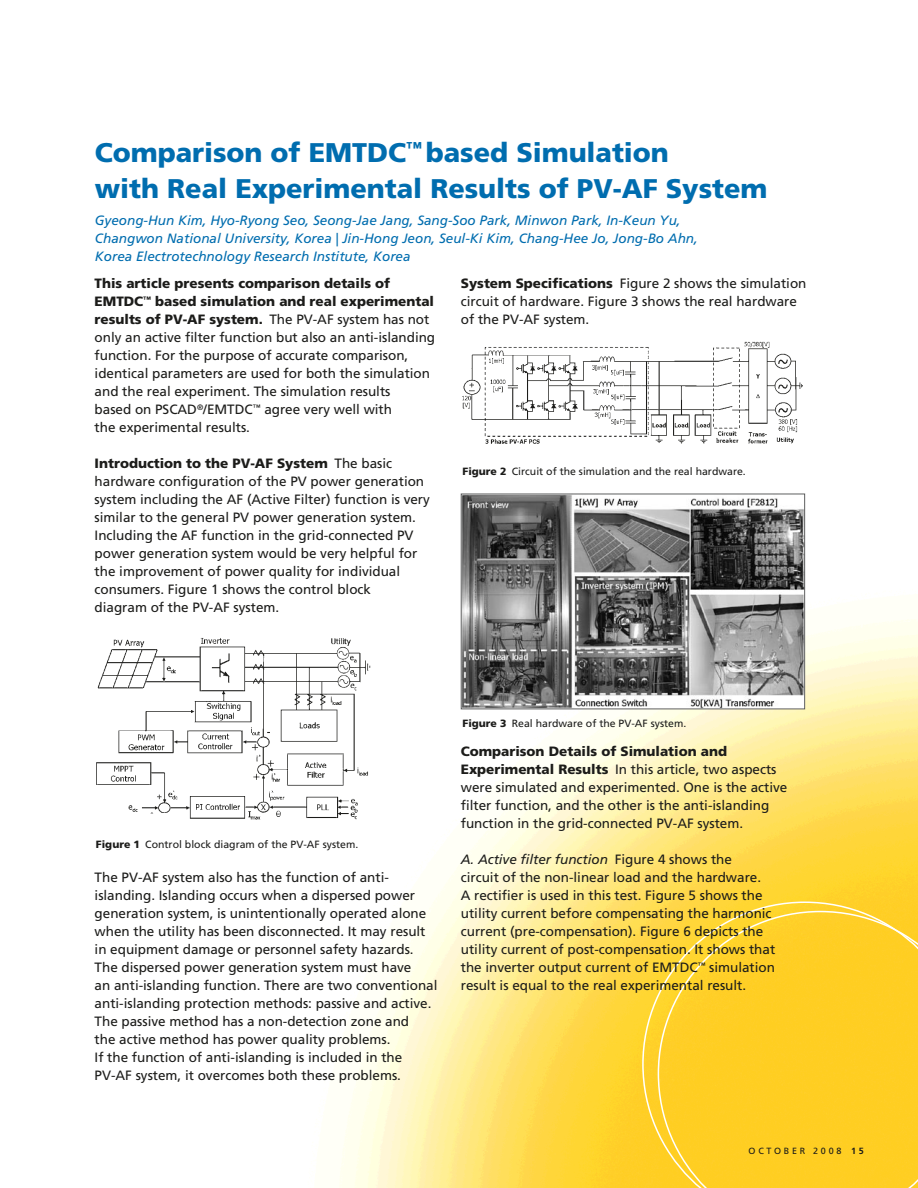
<style>
.page{position:relative;width:918px;height:1188px;background:#fff}
.page>*{position:absolute;margin:0;border:0;box-sizing:border-box;transform-origin:0 0}
.t1{font:900 27px/36px "Frutiger";color:#006daf}
.t2{font:13.5px/18px "Frutiger";color:#1c1c1a}
.t3{font:italic 13.5px/18px "Frutiger";color:#006daf}
.t4{font:10.5px "Frutiger";color:#1c1c1a}
.t5{font:9px "Frutiger";letter-spacing:.3em;color:#1c1c1a}
.s1{font-weight:900}
.s2{font-style:italic}
.s3{font-weight:700}
</style>
<div class="page">
<img style="left:339px;top:493px;width:579px;height:695px">
<svg style="left:642px;top:901px;width:276px;height:287px;background:#ffd53b"></svg>
<svg style="left:658px;top:911px;width:260px;height:277px;background:#ffcf28"></svg>
<img style="left:96px;top:634px;width:276px;height:188px">
<img style="left:462px;top:341px;width:341px;height:103px">
<img style="left:463px;top:496px;width:340px;height:211px">
<div style="left:461px;top:494px;width:344px;height:215px;border:1px solid #5e5f5f"></div>
<h1 class="t1" style="left:95px;top:134px;width:674px">Comparison of EMTDC<sup>™</sup> based Simulation<br>with Real Experimental Results of PV-AF System</h1>
<p class="t3" style="left:95px;top:211px;width:605px">Gyeong-Hun Kim, Hyo-Ryong Seo, Seong-Jae Jang, Sang-Soo Park, Minwon Park, In-Keun Yu,<br>Changwon National University, Korea | Jin-Hong Jeon, Seul-Ki Kim, Chang-Hee Jo, Jong-Bo Ahn,<br>Korea Electrotechnology Research Institute, Korea</p>
<p class="t2" style="left:95px;top:274px;width:342px"><span class="s1">This article presents comparison details of EMTDC</span><sup>™</sup> <span class="s1">based simulation and real experimental results of PV-AF system.</span> The PV-AF system has not only an active filter function but also an anti-islanding function. For the purpose of accurate comparison, identical parameters are used for both the simulation and the real experiment. The simulation results<br>based on PSCAD<sup>®</sup>/EMTDC<sup>™</sup> agree very well with<br>the experimental results.</p>
<p class="t2" style="left:95px;top:454px;width:337px"><span class="s1">Introduction to the PV-AF System</span> The basic hardware configuration of the PV power generation system including the AF (Active Filter) function is very similar to the general PV power generation system.<br>Including the AF function in the grid-connected PV power generation system would be very helpful for the improvement of power quality for individual consumers. Figure 1 shows the control block<br>diagram of the PV-AF system.</p>
<p class="t2" style="left:461px;top:274px;width:347px"><span class="s1">System Specifications</span> Figure 2 shows the simulation circuit of hardware. Figure 3 shows the real hardware of the PV-AF system.</p>
<p class="t4" style="left:463px;top:465px;width:285px"><span class="s1">Figure 2</span> Circuit of the simulation and the real hardware.</p>
<p class="t4" style="left:96px;top:838px;width:264px"><span class="s1">Figure 1</span> Control block diagram of the PV-AF system.</p>
<p class="t2" style="left:95px;top:868px;width:344px">The PV-AF system also has the function of anti&shy;islanding. Islanding occurs when a dispersed power generation system, is unintentionally operated alone when the utility has been disconnected. It may result in equipment damage or personnel safety hazards.<br>The dispersed power generation system must have<br>an anti-islanding function. There are two conventional anti-islanding protection methods: passive and active.<br>The passive method has a non-detection zone and<br>the active method has power quality problems.<br>If the function of anti-islanding is included in the PV-AF system, it overcomes both these problems.</p>
<p class="t4" style="left:463px;top:717px;width:225px"><span class="s1">Figure 3</span> Real hardware of the PV-AF system.</p>
<p class="t2" style="left:461px;top:742px;width:328px"><span class="s1">Comparison Details of Simulation and Experimental Results</span> In this article, two aspects were simulated and experimented. One is the active filter function, and the other is the anti-islanding function in the grid-connected PV-AF system.</p>
<p class="t2" style="left:461px;top:850px;width:316px"><span class="s2">A. Active filter function</span> Figure 4 shows the<br>circuit of the non-linear load and the hardware.<br>A rectifier is used in this test. Figure 5 shows the utility current before compensating the harmonic current (pre-compensation). Figure 6 depicts the utility current of post-compensation. It shows that the inverter output current of EMTDC<sup>™</sup> simulation result is equal to the real experimental result.</p>
<p class="t5" style="left:749px;top:1146px;width:117px">OCTOBER 2008 <span class="s3">15</span></p>
</div>
